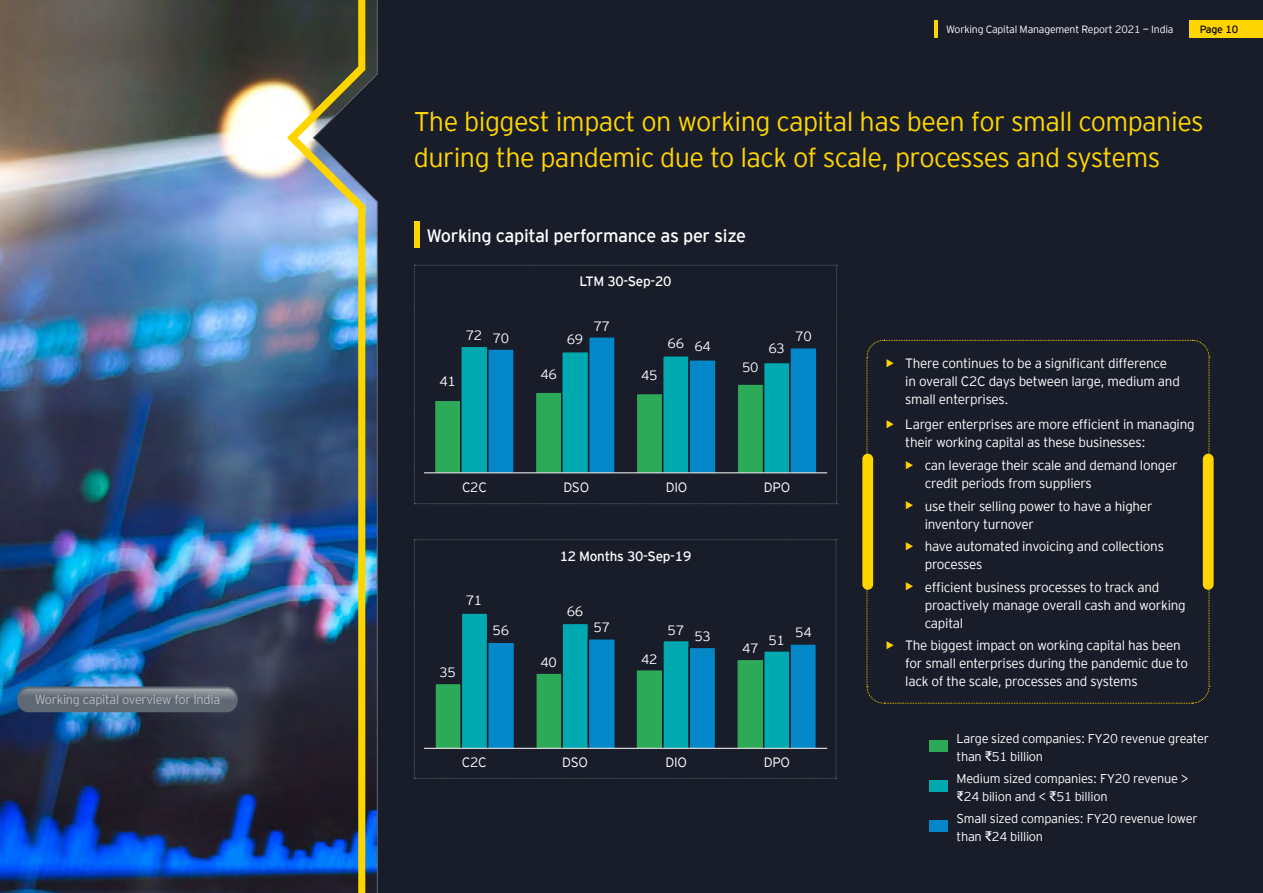
<style>
.page{position:relative;width:1263px;height:893px;background:#181d29}
.page>*{position:absolute;margin:0;border:0;box-sizing:border-box;transform-origin:0 0}
.t1{font:300 27px/36px "EY Interstate";letter-spacing:-.02em;color:#ffd500}
.t2{font:300 18px "EY Interstate";letter-spacing:-.02em;color:#fff}
.t3{font:300 13.5px/18px "EY Interstate";letter-spacing:-.02em;color:#fff}
.t4{font:300 13.5px "EY Interstate";letter-spacing:-.02em;color:#fff}
.t5{font:300 12.75px/18px "EY Interstate";letter-spacing:-.02em;color:#fff}
.t6{font:300 12.75px "EY Interstate";letter-spacing:-.02em;color:#b5b9bc}
.t7{font:300 10.5px "EY Interstate";letter-spacing:-.02em;color:#fff}
.t8{font:300 10.5px "EY Interstate";letter-spacing:-.02em;color:#000}
.s1{font-weight:700;font-size:15.75px;color:#ffd405}
.s2{font-family:"Arial";font-weight:400;font-size:13.5px}
</style>
<div class="page">
<div style="left:414px;top:222px;width:6px;height:26px;background:#ffd500"></div>
<svg style="left:866px;top:340px;width:344px;height:364px"></svg>
<div style="left:862px;top:454px;width:11px;height:136px;background:#ffd500;border-radius:5px"></div>
<div style="left:1203px;top:454px;width:10px;height:136px;background:#ffd500;border-radius:5px"></div>
<svg style="left:414px;top:265px;width:424px;height:239px"></svg>
<svg style="left:486px;top:335px;width:332px;height:140px"></svg>
<svg style="left:414px;top:539px;width:423px;height:240px"></svg>
<div style="left:929px;top:780px;width:18px;height:12px;background:#00a8b0"></div>
<div style="left:929px;top:739px;width:18px;height:12px;background:#2caa58"></div>
<div style="left:929px;top:820px;width:18px;height:12px;background:#0387c9"></div>
<img style="left:0;top:0;width:378px;height:893px">
<img style="left:287px;top:0;width:78px;height:893px">
<svg style="left:17px;top:686px;width:221px;height:26px;background:#68727d"></svg>
<hr style="left:424px;top:472px;width:403px;height:1px;background:#fff">
<hr style="left:424px;top:748px;width:403px;height:1px;background:#fff">
<div style="left:1189px;top:20px;width:74px;height:17px;background:#ffd500"></div>
<hr style="left:935px;top:20px;width:3px;height:17px;background:#ffd500">
<p class="t6" style="left:35px;top:691px;width:187px">Working capital overview for India</p>
<p class="t7" style="left:946px;top:22px;width:229px">Working Capital Management Report 2021 — India</p>
<p class="t8" style="left:1200px;top:22px;width:40px">Page 10</p>
<h1 class="t1" style="left:414px;top:102px;width:791px">The biggest impact on working capital has been for small companies during the pandemic due to lack of scale, processes and systems</h1>
<h2 class="t2" style="left:427px;top:223px;width:321px">Working capital performance as per size</h2>
<p class="t3" style="left:466px;top:326px;width:18px">72</p>
<p class="t3" style="left:493px;top:328px;width:18px">70</p>
<p class="t3" style="left:439px;top:371px;width:18px">41</p>
<p class="t4" style="left:579px;top:271px;width:94px">LTM 30-Sep-20</p>
<p class="t3" style="left:540px;top:364px;width:18px">46</p>
<p class="t3" style="left:567px;top:330px;width:18px">69</p>
<p class="t3" style="left:593px;top:317px;width:18px">77</p>
<p class="t3" style="left:641px;top:365px;width:18px">45</p>
<p class="t3" style="left:668px;top:333px;width:18px">66</p>
<p class="t3" style="left:694px;top:336px;width:18px">64</p>
<p class="t3" style="left:742px;top:357px;width:18px">50</p>
<p class="t3" style="left:768px;top:339px;width:18px">63</p>
<p class="t3" style="left:795px;top:326px;width:18px">70</p>
<p class="t3" style="left:462px;top:478px;width:26px">C2C</p>
<p class="t3" style="left:563px;top:478px;width:27px">DSO</p>
<p class="t3" style="left:666px;top:478px;width:23px">DIO</p>
<p class="t3" style="left:764px;top:478px;width:28px">DPO</p>
<p class="t3" style="left:466px;top:591px;width:18px">71</p>
<p class="t4" style="left:560px;top:547px;width:133px">12 Months 30-Sep-19</p>
<p class="t3" style="left:567px;top:602px;width:18px">66</p>
<p class="t3" style="left:439px;top:662px;width:18px">35</p>
<p class="t3" style="left:493px;top:620px;width:18px">56</p>
<p class="t3" style="left:540px;top:652px;width:18px">40</p>
<p class="t3" style="left:593px;top:618px;width:18px">57</p>
<p class="t3" style="left:641px;top:649px;width:18px">42</p>
<p class="t3" style="left:668px;top:620px;width:18px">57</p>
<p class="t3" style="left:694px;top:627px;width:18px">53</p>
<p class="t3" style="left:742px;top:638px;width:18px">47</p>
<p class="t3" style="left:768px;top:630px;width:18px">51</p>
<p class="t3" style="left:795px;top:623px;width:18px">54</p>
<p class="t3" style="left:462px;top:753px;width:26px">C2C</p>
<p class="t3" style="left:562px;top:753px;width:27px">DSO</p>
<p class="t3" style="left:665px;top:753px;width:23px">DIO</p>
<p class="t3" style="left:764px;top:753px;width:28px">DPO</p>
<p class="t3" style="left:905px;top:353px;width:276px;text-indent:-20px"><span class="s1">•</span> There continues to be a significant difference in overall C2C days between large, medium and small enterprises.</p>
<p class="t3" style="left:905px;top:415px;width:291px;text-indent:-20px"><span class="s1">•</span> Larger enterprises are more efficient in managing their working capital as these businesses:</p>
<p class="t3" style="left:925px;top:455px;width:254px;text-indent:-20px"><span class="s1">•</span> can leverage their scale and demand longer credit periods from suppliers</p>
<p class="t3" style="left:925px;top:496px;width:229px;text-indent:-20px"><span class="s1">•</span> use their selling power to have a higher inventory turnover</p>
<p class="t3" style="left:925px;top:537px;width:241px;text-indent:-20px"><span class="s1">•</span> have automated invoicing and collections processes</p>
<p class="t3" style="left:925px;top:577px;width:262px;text-indent:-20px"><span class="s1">•</span> efficient business processes to track and proactively manage overall cash and working capital</p>
<p class="t3" style="left:905px;top:636px;width:284px;text-indent:-20px"><span class="s1">•</span> The biggest impact on working capital has been for small enterprises during the pandemic due to lack of the scale, processes and systems</p>
<p class="t5" style="left:956px;top:728px;width:254px">Large sized companies: FY20 revenue greater than <span class="s2">₹</span>51 billion</p>
<p class="t5" style="left:956px;top:769px;width:234px">Medium sized companies: FY20 revenue &gt; <span class="s2">₹</span>24 bilion and &lt; <span class="s2">₹</span>51 billion</p>
<p class="t5" style="left:956px;top:809px;width:243px">Small sized companies: FY20 revenue lower than <span class="s2">₹</span>24 billion</p>
</div>
